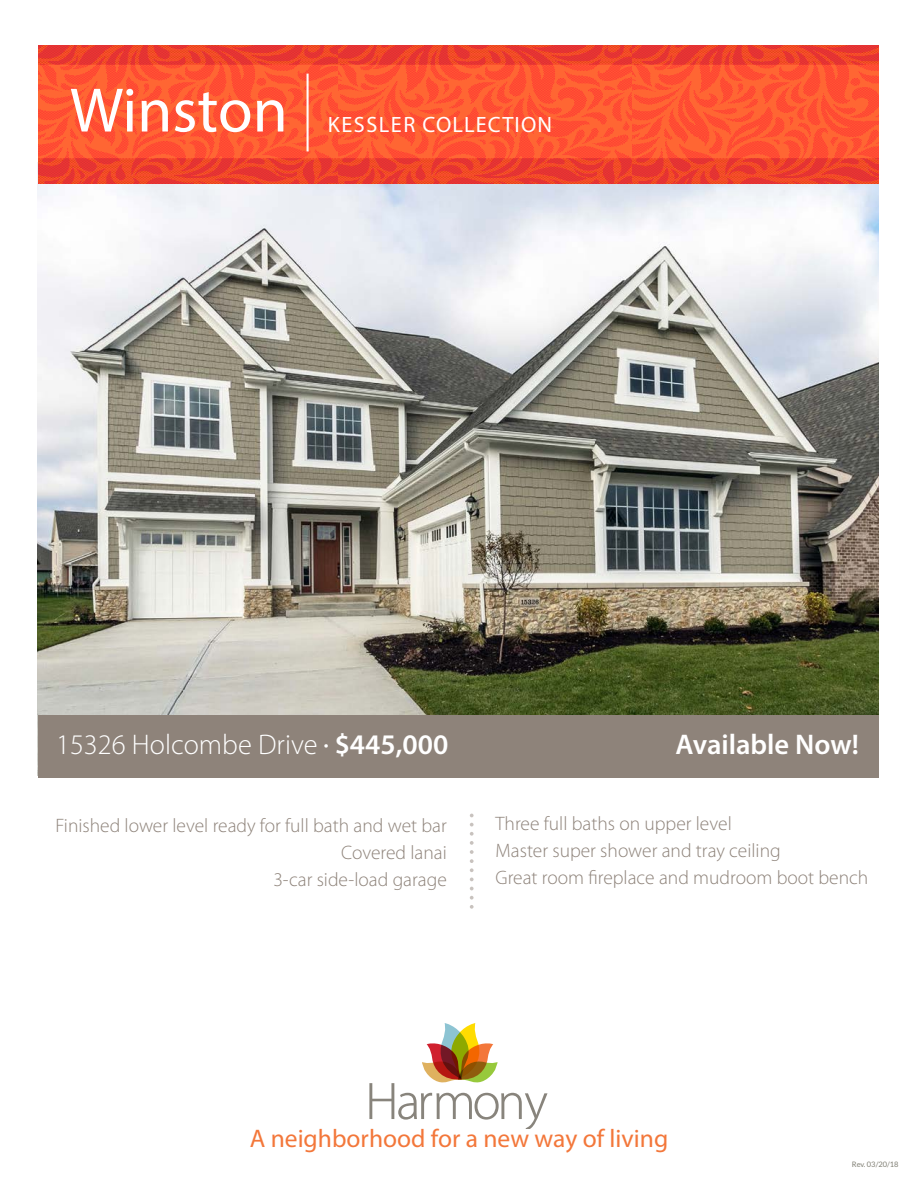
<style>
.page{position:relative;width:918px;height:1188px;background:#fff}
.page>*{position:absolute;margin:0;border:0;box-sizing:border-box;transform-origin:0 0}
.t1{font:63.3px "Myriad Pro";color:#fff}
.t2{font:300 28.5px "Myriad Pro";color:#fff}
.t3{font:600 28.5px "Myriad Pro";color:#fff}
.t4{font:25.5px "Myriad Pro";color:#f3773a}
.t5{font:22.2px "Myriad Pro";letter-spacing:.05em;color:#fff}
.t6{font:300 19.5px "Myriad Pro";color:#8e837a}
.t7{font:7.5px "Lato";color:#807f74}
.s1{font-size:77.85px}
.s2{font-size:19.5px}
.s3{font-weight:600}
</style>
<div class="page">
<img style="left:38px;top:184px;width:840px;height:531px">
<img style="left:38px;top:45px;width:301px;height:139px">
<img style="left:339px;top:45px;width:293px;height:139px">
<img style="left:632px;top:45px;width:247px;height:139px">
<svg style="left:369px;top:1023px;width:179px;height:106px"></svg>
<div style="left:38px;top:715px;width:840px;height:63px;background:#8e837a"></div>
<svg style="left:470px;top:814px;width:4px;height:3px"></svg>
<svg style="left:470px;top:823px;width:4px;height:49px"></svg>
<svg style="left:470px;top:878px;width:4px;height:3px"></svg>
<svg style="left:470px;top:887px;width:4px;height:3px"></svg>
<svg style="left:470px;top:896px;width:4px;height:13px"></svg>
<p class="t1" style="left:70px;top:71px;width:243px">Winston <span class="s1">|</span></p>
<p class="t5" style="left:328px;top:110px;width:226px">KESSLER COLLECTION</p>
<p class="t2" style="left:56px;top:727px;width:394px">15326 Holcombe Drive <span class="s2">•</span> <span class="s3">$445,000</span></p>
<p class="t3" style="left:675px;top:726px;width:185px">Available Now!</p>
<p class="t6" style="left:56px;top:813px;width:393px">Finished lower level ready for full bath and wet bar</p>
<p class="t6" style="left:341px;top:840px;width:107px">Covered lanai</p>
<p class="t6" style="left:273px;top:867px;width:175px">3-car side-load garage</p>
<p class="t6" style="left:496px;top:811px;width:238px">Three full baths on upper level</p>
<p class="t6" style="left:496px;top:838px;width:287px">Master super shower and tray ceiling</p>
<p class="t6" style="left:496px;top:865px;width:374px">Great room fireplace and mudroom boot bench</p>
<p class="t4" style="left:250px;top:1123px;width:420px">A neighborhood for a new way of living</p>
<p class="t7" style="left:852px;top:1160px;width:48px">Rev. 03/20/18</p>
</div>
